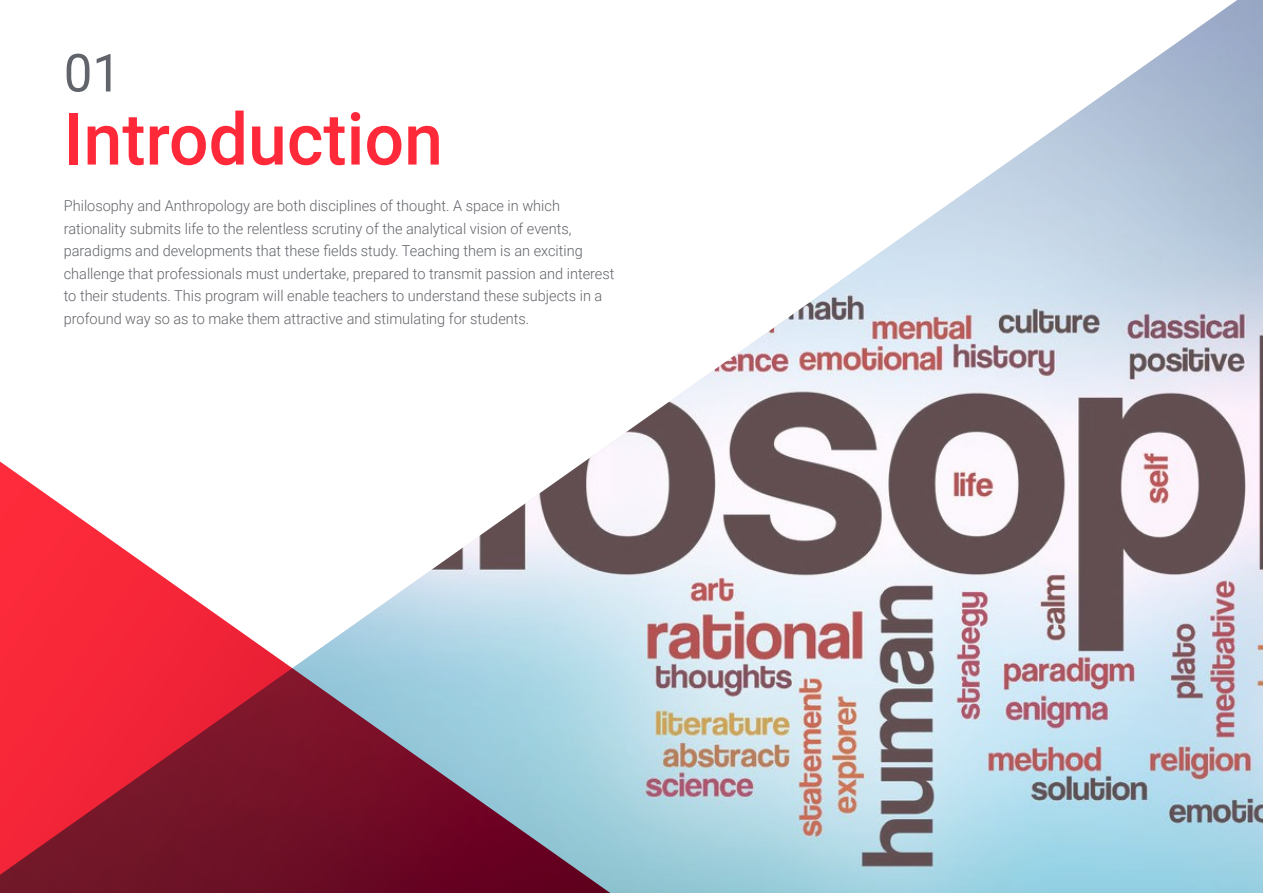
<style>
.page{position:relative;width:1263px;height:893px;background:#fff}
.page>*{position:absolute;margin:0;border:0;box-sizing:border-box;transform-origin:0 0}
.t1{font:500 72px "Roboto";color:#ff293a}
.t2{font:52.5px "Roboto";color:#61646a}
.t3{font:300 15px/22.5px "Roboto";color:#61646a}
</style>
<div class="page">
<img style="left:607px;top:0;width:656px;height:893px">
<svg style="left:0;top:446px;width:640px;height:447px"></svg>
<h2 class="t2" style="left:64px;top:36px;width:59px">01</h2>
<h1 class="t1" style="left:64px;top:89px;width:381px">Introduction</h1>
<p class="t3" style="left:64px;top:194px;width:552px">Philosophy and Anthropology are both disciplines of thought. A space in which rationality submits life to the relentless scrutiny of the analytical vision of events, paradigms and developments that these fields study. Teaching them is an exciting challenge that professionals must undertake, prepared to transmit passion and interest to their students. This program will enable teachers to understand these subjects in a profound way so as to make them attractive and stimulating for students.</p>
</div>
